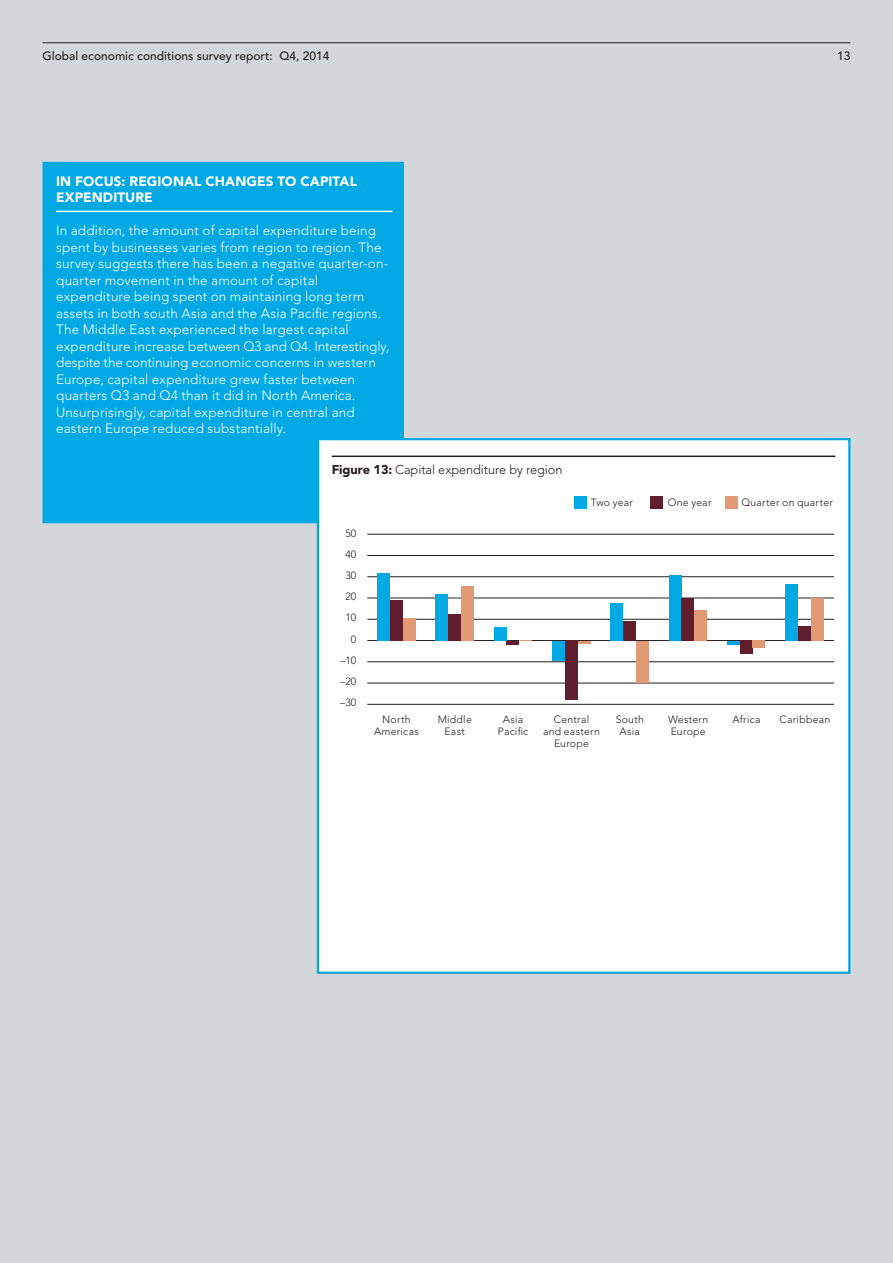
<style>
.page{position:relative;width:893px;height:1263px;background:#d4d7d9}
.page>*{position:absolute;margin:0;border:0;box-sizing:border-box;transform-origin:0 0}
.body_text{font:300 13.5px/16.5px "Avenir LT Std";letter-spacing:.01em;color:#fff}
.Heading_L2{font:900 13.5px/16.5px "Avenir LT Std";letter-spacing:.01em;color:#fff}
.t1{font:300 12.75px "Avenir LT Std";letter-spacing:-.005em;color:#231f20}
.t2{font:500 12px "Avenir LT Std";color:#231f20}
.Table_text{font:300 10.5px/12px "Avenir LT Std";letter-spacing:.02em;color:#231f20;text-align:center}
.s1{font-weight:900}
</style>
<div class="page">
<hr style="left:43px;top:43px;width:807px;height:1px;background:#231f20">
<div style="left:44px;top:163px;width:358px;height:359px;background:#00a8e4"></div>
<hr style="left:56px;top:211px;width:336px;height:1px;background:#fff">
<div style="left:43px;top:162px;width:361px;height:361px;border:3px solid #00a8e4"></div>
<div style="left:317px;top:438px;width:533px;height:536px;background:#fff;border:2px solid #00a8e4"></div>
<hr style="left:332px;top:456px;width:503px;height:1px;background:#231f20">
<hr style="left:367px;top:640px;width:467px;height:1px;background:#231f20">
<hr style="left:367px;top:704px;width:467px;height:1px;background:#231f20">
<hr style="left:367px;top:619px;width:467px;height:1px;background:#231f20">
<hr style="left:367px;top:683px;width:467px;height:1px;background:#231f20">
<hr style="left:367px;top:598px;width:467px;height:1px;background:#231f20">
<hr style="left:367px;top:661px;width:467px;height:1px;background:#231f20">
<hr style="left:367px;top:576px;width:467px;height:1px;background:#231f20">
<hr style="left:367px;top:555px;width:467px;height:1px;background:#231f20">
<hr style="left:367px;top:534px;width:467px;height:1px;background:#231f20">
<div style="left:377px;top:573px;width:13px;height:68px;background:#00a8e4"></div>
<div style="left:390px;top:600px;width:13px;height:41px;background:#5f1d2d"></div>
<div style="left:403px;top:618px;width:13px;height:23px;background:#e29974"></div>
<div style="left:436px;top:594px;width:12px;height:47px;background:#00a8e4"></div>
<div style="left:448px;top:614px;width:13px;height:27px;background:#5f1d2d"></div>
<div style="left:461px;top:587px;width:13px;height:54px;background:#e29974"></div>
<div style="left:494px;top:627px;width:13px;height:14px;background:#00a8e4"></div>
<hr style="left:507px;top:641px;width:12px;height:4px;background:#5f1d2d">
<svg style="left:519px;top:640px;width:13px;height:1px"></svg>
<div style="left:552px;top:641px;width:13px;height:19px;background:#00a8e4"></div>
<div style="left:565px;top:641px;width:13px;height:59px;background:#5f1d2d"></div>
<svg style="left:578px;top:641px;width:12px;height:3px"></svg>
<div style="left:610px;top:603px;width:13px;height:38px;background:#00a8e4"></div>
<div style="left:623px;top:621px;width:13px;height:20px;background:#5f1d2d"></div>
<div style="left:636px;top:641px;width:13px;height:41px;background:#e29974"></div>
<div style="left:669px;top:576px;width:12px;height:65px;background:#00a8e4"></div>
<div style="left:681px;top:599px;width:13px;height:42px;background:#5f1d2d"></div>
<div style="left:694px;top:611px;width:13px;height:30px;background:#e29974"></div>
<hr style="left:727px;top:641px;width:13px;height:4px;background:#00a8e4">
<div style="left:740px;top:641px;width:12px;height:13px;background:#5f1d2d"></div>
<div style="left:752px;top:641px;width:13px;height:7px;background:#e29974"></div>
<div style="left:785px;top:584px;width:13px;height:57px;background:#00a8e4"></div>
<div style="left:798px;top:626px;width:13px;height:15px;background:#5f1d2d"></div>
<div style="left:811px;top:598px;width:12px;height:43px;background:#e29974"></div>
<div style="left:574px;top:496px;width:13px;height:12px;background:#00a8e4"></div>
<div style="left:650px;top:496px;width:13px;height:12px;background:#5f1d2d"></div>
<div style="left:725px;top:496px;width:13px;height:12px;background:#e29974"></div>
<p class="t2" style="left:43px;top:49px;width:289px">Global economic conditions survey report: Q4, 2014</p>
<p class="t2" style="left:837px;top:49px;width:15px">13</p>
<p class="Heading_L2" style="left:56px;top:173px;width:302px">IN FOCUS: REGIONAL CHANGES TO CAPITAL<br>EXPENDITURE</p>
<p class="body_text" style="left:56px;top:222px;width:335px">In addition, the amount of capital expenditure being spent by businesses varies from region to region. The survey suggests there has been a negative quarter-on&shy;quarter movement in the amount of capital expenditure being spent on maintaining long term assets in both south Asia and the Asia Pacific regions.<br>The Middle East experienced the largest capital expenditure increase between Q3 and Q4. Interestingly, despite the continuing economic concerns in western Europe, capital expenditure grew faster between quarters Q3 and Q4 than it did in North America.<br>Unsurprisingly, capital expenditure in central and eastern Europe reduced substantially.</p>
<p class="t1" style="left:332px;top:462px;width:232px"><span class="s1">Figure 13:</span> Capital expenditure by region</p>
<p class="Table_text" style="left:345px;top:527px;width:12px">50</p>
<p class="Table_text" style="left:345px;top:548px;width:12px">40</p>
<p class="Table_text" style="left:345px;top:570px;width:12px">30</p>
<p class="Table_text" style="left:345px;top:591px;width:12px">20</p>
<p class="Table_text" style="left:345px;top:612px;width:12px">10</p>
<p class="Table_text" style="left:351px;top:633px;width:7px">0</p>
<p class="Table_text" style="left:340px;top:654px;width:18px">–10</p>
<p class="Table_text" style="left:340px;top:675px;width:18px">–20</p>
<p class="Table_text" style="left:340px;top:696px;width:18px">–30</p>
<p class="Table_text" style="left:591px;top:496px;width:44px">Two year</p>
<p class="Table_text" style="left:668px;top:497px;width:45px">One year</p>
<p class="Table_text" style="left:741px;top:497px;width:93px">Quarter on quarter</p>
<p class="Table_text" style="left:498px;top:714px;width:32px">Asia<br>Pacific</p>
<p class="Table_text" style="left:732px;top:714px;width:30px">Africa</p>
<p class="Table_text" style="left:779px;top:714px;width:52px">Caribbean</p>
<p class="Table_text" style="left:374px;top:714px;width:46px">North<br>Americas</p>
<p class="Table_text" style="left:668px;top:714px;width:42px;text-align:left">Western<br>Europe</p>
<p class="Table_text" style="left:438px;top:714px;width:36px">Middle<br>East</p>
<p class="Table_text" style="left:616px;top:714px;width:30px">South<br>Asia</p>
<p class="Table_text" style="left:543px;top:714px;width:58px">Central<br>and eastern<br>Europe</p>
</div>
